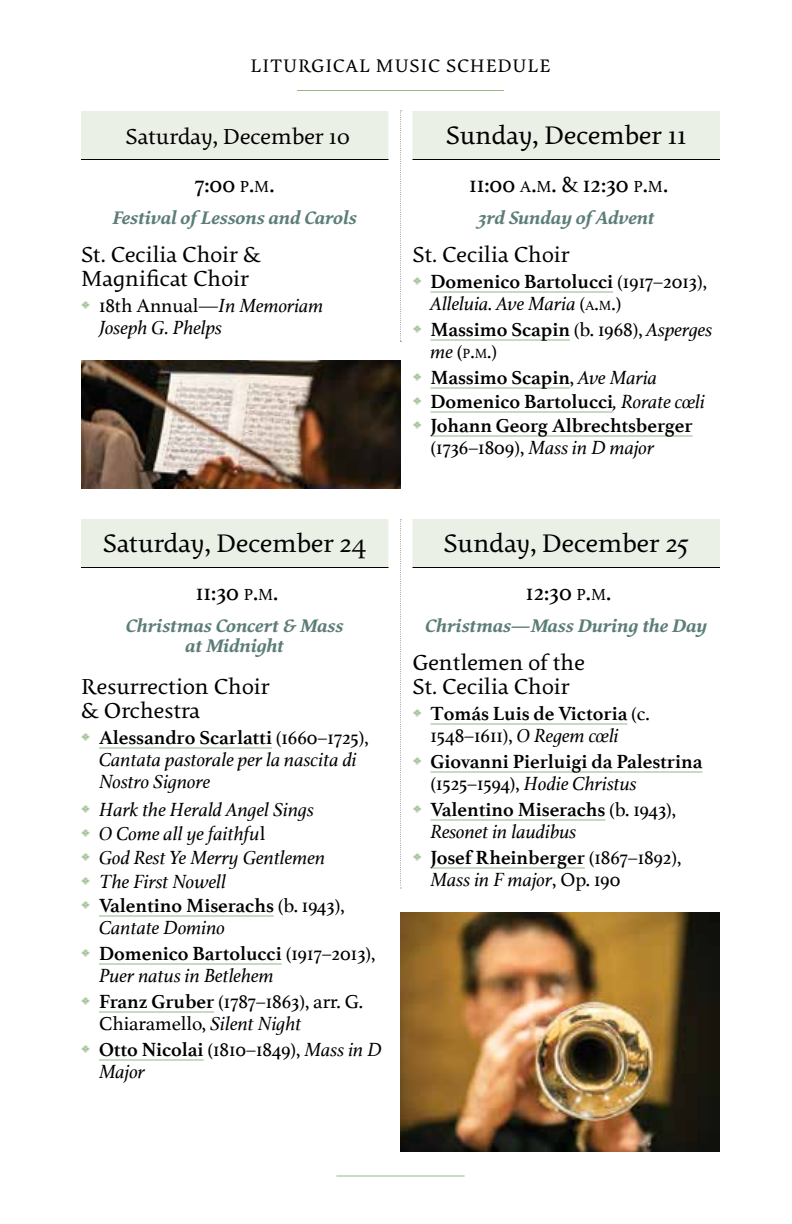
<style>
.page{position:relative;width:792px;height:1224px;background:#fff}
.page>*{position:absolute;margin:0;border:0;box-sizing:border-box;transform-origin:0 0}
.t1{font:28px "Pollen";color:#000}
.t2{font:24px/24px "Pollen";color:#000}
.t3{font:24px "Athelas";color:#000}
.t4{font:700 20px/22px "Athelas";color:#000}
.t5{font:italic 20px/24px "Athelas";color:#000}
.t6{font:20px/26px "Athelas";color:#000}
.t7{font:italic 700 20px/20px "Pollen";color:#5c7d77;text-align:center}
.t8{font:20px "Pollen";letter-spacing:.04em;color:#000}
.s1{font-size:16.8px}
.s2{font-style:inherit}
.s3{font-style:normal;font-size:14px;color:#93b984}
.s4{font-style:normal}
.s5{font-weight:700;font-style:normal}
.s6{font-weight:400;font-style:italic}
.s7{font-weight:400;font-size:14px;color:#93b984}
.s8{font-weight:400}
.s9{font-style:italic}
.s10{font-size:14px;color:#93b984}
.s11{font-weight:700}
.s12{font-weight:400;font-size:14px}
</style>
<div class="page">
<hr style="left:336px;top:1176px;width:129px;height:1px;background:#93b984">
<div style="left:81px;top:111px;width:307px;height:48px;background:#ebf0e6"></div>
<hr style="left:81px;top:159px;width:307px;height:1px;background:#000">
<div style="left:412px;top:111px;width:308px;height:48px;background:#ebf0e6"></div>
<hr style="left:412px;top:159px;width:308px;height:1px;background:#000">
<hr style="left:430px;top:292px;width:183px;height:1px;background:#93b984">
<hr style="left:430px;top:340px;width:140px;height:1px;background:#93b984">
<hr style="left:430px;top:388px;width:140px;height:1px;background:#93b984">
<hr style="left:430px;top:412px;width:183px;height:1px;background:#93b984">
<hr style="left:430px;top:436px;width:263px;height:1px;background:#93b984">
<div style="left:81px;top:519px;width:307px;height:48px;background:#ebf0e6"></div>
<hr style="left:81px;top:567px;width:307px;height:1px;background:#000">
<hr style="left:99px;top:748px;width:173px;height:1px;background:#93b984">
<hr style="left:99px;top:916px;width:175px;height:1px;background:#93b984">
<hr style="left:99px;top:964px;width:183px;height:1px;background:#93b984">
<hr style="left:99px;top:1012px;width:115px;height:1px;background:#93b984">
<hr style="left:99px;top:1060px;width:105px;height:1px;background:#93b984">
<div style="left:412px;top:519px;width:308px;height:48px;background:#ebf0e6"></div>
<hr style="left:412px;top:567px;width:308px;height:1px;background:#000">
<hr style="left:430px;top:724px;width:197px;height:1px;background:#93b984">
<hr style="left:430px;top:772px;width:272px;height:1px;background:#93b984">
<hr style="left:430px;top:820px;width:175px;height:1px;background:#93b984">
<hr style="left:430px;top:868px;width:155px;height:1px;background:#93b984">
<hr style="left:297px;top:90px;width:207px;height:1px;background:#93b984">
<svg style="left:400px;top:110px;width:1px;height:232px"></svg>
<svg style="left:400px;top:519px;width:1px;height:369px"></svg>
<img style="left:400px;top:912px;width:320px;height:240px">
<img style="left:82px;top:360px;width:319px;height:129px">
<p class="t8" style="left:251px;top:54px;width:301px">LITURGICAL MUSIC SCHEDULE</p>
<p class="t2" style="left:126px;top:125px;width:226px">Saturday, December 10</p>
<p class="t3" style="left:195px;top:165px;width:81px">7:00 <span class="s1">P</span><span class="s2">.</span><span class="s1">M</span><span class="s2">.</span></p>
<p class="t7" style="left:113px;top:207px;width:246px">Festival of Lessons and Carols</p>
<p class="t2" style="left:81px;top:243px;width:182px">St. Cecilia Choir &amp;<br>Magnificat Choir</p>
<p class="t5" style="left:99px;top:294px;width:226px;line-height:22px;text-indent:-18px"><span class="s3">̋</span> <span class="s4">18th Annual—</span>In Memoriam<br>Joseph G. Phelps</p>
<h1 class="t1" style="left:103px;top:527px;width:266px">Saturday, December 24</h1>
<p class="t3" style="left:196px;top:573px;width:84px">11:30 <span class="s1">P</span><span class="s2">.</span><span class="s1">M</span><span class="s2">.</span></p>
<p class="t7" style="left:126px;top:615px;width:219px">Christmas Concert &amp; Mass at Midnight</p>
<p class="t2" style="left:81px;top:675px;width:190px">Resurrection Choir &amp; Orchestra</p>
<p class="t5" style="left:99px;top:726px;width:271px;line-height:22px;text-indent:-18px"><span class="s3">̋</span> <span class="s5">Alessandro Scarlatti</span> <span class="s4">(1660–1725),<br></span>Cantata pastorale per la nascita di<br>Nostro Signore</p>
<p class="t5" style="left:81px;top:797px;width:265px"><span class="s3">̋</span> Hark the Herald Angel Sings<br><span class="s3">̋</span> O Come all ye faithfu<span class="s4">l<br></span><span class="s3">̋</span> God Rest Ye Merry Gentlemen<br><span class="s3">̋</span> The First Nowell<br><span class="s3">̋</span> <span class="s5">Valentino Miserachs</span> <span class="s4">(b. 1943),</span></p>
<p class="t4" style="left:81px;top:914px;width:296px;line-height:26px;text-indent:18px"><span class="s6">Cantate Domino<br></span><span class="s7">̋</span> Domenico Bartolucci <span class="s8">(1917–2013),</span></p>
<p class="t5" style="left:81px;top:962px;width:284px;line-height:26px;text-indent:18px">Puer natus in Betlehem<br><span class="s3">̋</span> <span class="s5">Franz Gruber</span> <span class="s4">(1787–1863), arr. G.</span></p>
<p class="t6" style="left:81px;top:1010px;width:303px;text-indent:18px">Chiaramello, <span class="s9">Silent Night<br></span><span class="s10">̋</span> <span class="s11">Otto Nicolai</span> (1810–1849), <span class="s9">Mass in D</span></p>
<p class="t5" style="left:99px;top:1059px;width:48px">Major</p>
<h1 class="t1" style="left:446px;top:119px;width:243px">Sunday, December 11</h1>
<p class="t3" style="left:469px;top:165px;width:201px">11:00 <span class="s1">A</span><span class="s2">.</span><span class="s1">M</span><span class="s2">.</span> &amp; 12:30 <span class="s1">P</span><span class="s2">.</span><span class="s1">M</span><span class="s2">.</span></p>
<p class="t7" style="left:478px;top:207px;width:178px">3rd Sunday of Advent</p>
<p class="t2" style="left:412px;top:243px;width:159px">St. Cecilia Choir</p>
<p class="t4" style="left:430px;top:270px;width:278px;text-indent:-18px"><span class="s7">̋</span> Domenico Bartolucci <span class="s8">(1917–2013),<br></span><span class="s6">Alleluia. Ave Maria</span> <span class="s8">(</span><span class="s12">A</span><span class="s8">.</span><span class="s12">M</span><span class="s8">.)</span></p>
<p class="t4" style="left:430px;top:318px;width:283px;text-indent:-18px"><span class="s7">̋</span> Massimo Scapin <span class="s8">(b. 1968),</span> <span class="s6">Asperges me</span> <span class="s8">(</span><span class="s12">P</span><span class="s8">.</span><span class="s12">M</span><span class="s8">.)</span></p>
<p class="t4" style="left:412px;top:365px;width:294px;line-height:24px"><span class="s7">̋</span> Massimo Scapin<span class="s8">,</span> <span class="s6">Ave Maria<br></span><span class="s7">̋</span> Domenico Bartolucci<span class="s6">, Rorate cœli </span><span class="s7">̋</span> Johann Georg Albrechtsberger</p>
<p class="t6" style="left:430px;top:434px;width:225px">(1736–1809), <span class="s9">Mass in D major</span></p>
<h1 class="t1" style="left:444px;top:527px;width:247px">Sunday, December 25</h1>
<p class="t3" style="left:526px;top:573px;width:87px">12:30 <span class="s1">P</span><span class="s2">.</span><span class="s1">M</span><span class="s2">.</span></p>
<p class="t7" style="left:425px;top:615px;width:284px">Christmas—Mass During the Day</p>
<p class="t2" style="left:412px;top:651px;width:174px">Gentlemen of the<br>St. Cecilia Choir</p>
<p class="t4" style="left:430px;top:702px;width:221px;text-indent:-18px"><span class="s7">̋</span> Tomás Luis de Victoria <span class="s8">(c.<br>1548–1611),</span> <span class="s6">O Regem cœli</span></p>
<p class="t4" style="left:430px;top:750px;width:273px;text-indent:-18px"><span class="s7">̋</span> Giovanni Pierluigi da Palestrina <span class="s8">(1525–1594),</span> <span class="s6">Hodie Christus</span></p>
<p class="t4" style="left:430px;top:798px;width:247px;text-indent:-18px"><span class="s7">̋</span> Valentino Miserachs <span class="s8">(b. 1943),<br></span><span class="s6">Resonet in laudibus</span></p>
<p class="t6" style="left:430px;top:846px;width:253px;line-height:22px;text-indent:-18px"><span class="s10">̋</span> <span class="s11">Josef Rheinberger</span> (1867–1892),<br><span class="s9">Mass in F major</span>, Op. 190</p>
</div>
